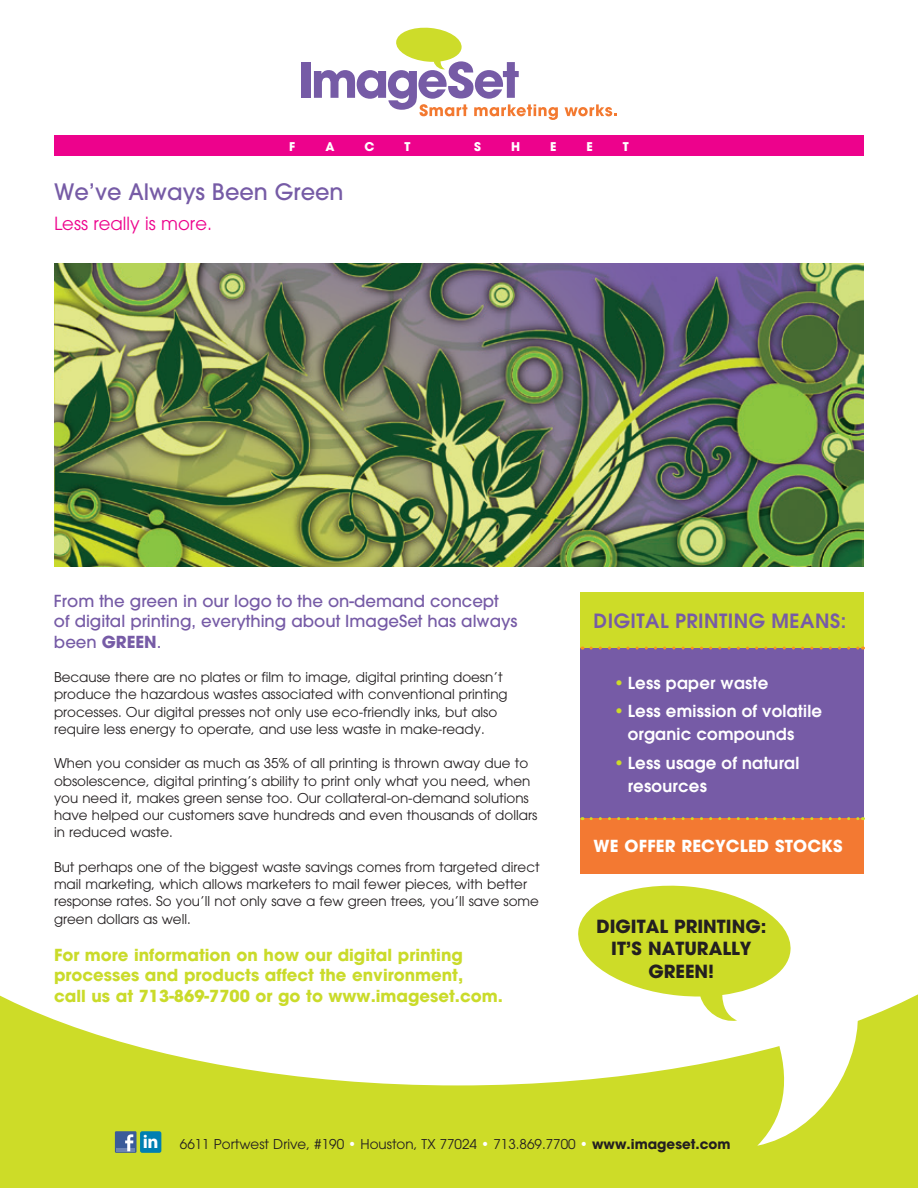
<style>
.page{position:relative;width:918px;height:1188px;background:#fff}
.page>*{position:absolute;margin:0;border:0;box-sizing:border-box;transform-origin:0 0}
.t1{font:500 22.5px "Avant Garde";color:#765ba6}
.t2{font:600 19.5px "Avant Garde";letter-spacing:.025em;color:#765ba6}
.t3{font:700 18px/22.5px "Avant Garde";color:#231f20;text-align:center}
.t4{font:18px "Avant Garde";color:#ed028c}
.t5{font:700 16.5px/20.2px "Avant Garde";color:#cadb2a}
.t6{font:500 16.5px/20.2px "Avant Garde";color:#765ba6}
.t7{font:600 16.5px/23.2px "Avant Garde";letter-spacing:.015em;color:#fff}
.t8{font:700 16.5px "Avant Garde";letter-spacing:.01em;color:#fff}
.t9{font:13.5px/17.2px "Avant Garde";color:#231f20}
.t10{font:700 12px "Avant Garde";color:#fff}
.s1{font-weight:700}
.s2{color:#cddc28}
.s3{font-family:"Myriad Pro";font-weight:700;font-size:18.9px;color:#fff}
.s4{color:#fff}
</style>
<div class="page">
<div style="left:301px;top:62px;width:10px;height:36px;background:#765ba6"></div>
<svg style="left:565px;top:104px;width:52px;height:12px"></svg>
<svg style="left:314px;top:28px;width:244px;height:92px"></svg>
<div style="left:54px;top:135px;width:810px;height:20px;background:#ed028c"></div>
<svg style="left:0;top:994px;width:918px;height:194px;fill:#cddc28"></svg>
<div style="left:140px;top:1131px;width:21px;height:22px;background:#007fb2;border-radius:2px"></div>
<div style="left:115px;top:1131px;width:22px;height:22px;background:#3b5b99"></div>
<hr style="left:116px;top:1148px;width:19px;height:3px;background:#6d84b3">
<svg style="left:125px;top:1134px;width:8px;height:17px"></svg>
<img style="left:54px;top:263px;width:810px;height:304px">
<div style="left:580px;top:648px;width:284px;height:171px;background:#765ba6"></div>
<div style="left:580px;top:592px;width:284px;height:56px;background:#cddc28"></div>
<svg style="left:591px;top:647px;width:272px;height:3px"></svg>
<div style="left:580px;top:819px;width:284px;height:55px;background:#f37932"></div>
<svg style="left:591px;top:817px;width:272px;height:3px"></svg>
<svg style="left:578px;top:886px;width:288px;height:260px"></svg>
<p class="t10" style="left:289px;top:138px;width:8px">F</p>
<p class="t10" style="left:325px;top:138px;width:11px">A</p>
<p class="t10" style="left:364px;top:138px;width:11px">C</p>
<p class="t10" style="left:404px;top:138px;width:7px">T</p>
<p class="t10" style="left:474px;top:138px;width:8px">S</p>
<p class="t10" style="left:511px;top:138px;width:11px">H</p>
<p class="t10" style="left:550px;top:138px;width:8px">E</p>
<p class="t10" style="left:586px;top:138px;width:8px">E</p>
<p class="t10" style="left:623px;top:138px;width:7px">T</p>
<h1 class="t1" style="left:54px;top:178px;width:291px">We’ve Always Been Green</h1>
<h3 class="t4" style="left:54px;top:213px;width:160px">Less really is more.</h3>
<p class="t6" style="left:54px;top:591px;width:465px">From the green in our logo to the on-demand concept of digital printing, everything about ImageSet has always been <span class="s1">GREEN</span>.</p>
<p class="t9" style="left:54px;top:669px;width:455px">Because there are no plates or film to image, digital printing doesn’t produce the hazardous wastes associated with conventional printing processes. Our digital presses not only use eco-friendly inks, but also require less energy to operate, and use less waste in make-ready.</p>
<p class="t9" style="left:54px;top:755px;width:485px">When you consider as much as 35% of all printing is thrown away due to obsolescence, digital printing’s ability to print only what you need, when you need it, makes green sense too. Our collateral-on-demand solutions have helped our customers save hundreds and even thousands of dollars in reduced waste.</p>
<p class="t9" style="left:54px;top:858px;width:487px">But perhaps one of the biggest waste savings comes from targeted direct mail marketing, which allows marketers to mail fewer pieces, with better response rates. So you’ll not only save a few green trees, you’ll save some green dollars as well.</p>
<p class="t5" style="left:54px;top:945px;width:451px">For more information on how our digital printing processes and products affect the environment,<br>call us at 713-869-7700 or go to www.imageset.com.</p>
<h2 class="t2" style="left:594px;top:609px;width:254px">DIGITAL PRINTING MEANS:</h2>
<p class="t7" style="left:614px;top:671px;width:156px"><span class="s2">•</span> Less paper waste</p>
<p class="t7" style="left:628px;top:699px;width:196px;text-indent:-13px"><span class="s2">•</span> Less emission of volatile organic compounds</p>
<p class="t7" style="left:628px;top:751px;width:173px;text-indent:-13px"><span class="s2">•</span> Less usage of natural resources</p>
<p class="t8" style="left:594px;top:835px;width:250px">WE OFFER RECYCLED STOCKS</p>
<h3 class="t3" style="left:596px;top:915px;width:172px">DIGITAL PRINTING:<br>IT’S NATURALLY<br>GREEN!</h3>
<p class="t9" style="left:143px;top:1135px;width:589px"><span class="s3">in</span> 6611 Portwest Drive, #190 <span class="s4">•</span> Houston, TX 77024 <span class="s4">•</span> 713.869.7700 <span class="s4">•</span> <span class="s1">www.imageset.com</span></p>
</div>
